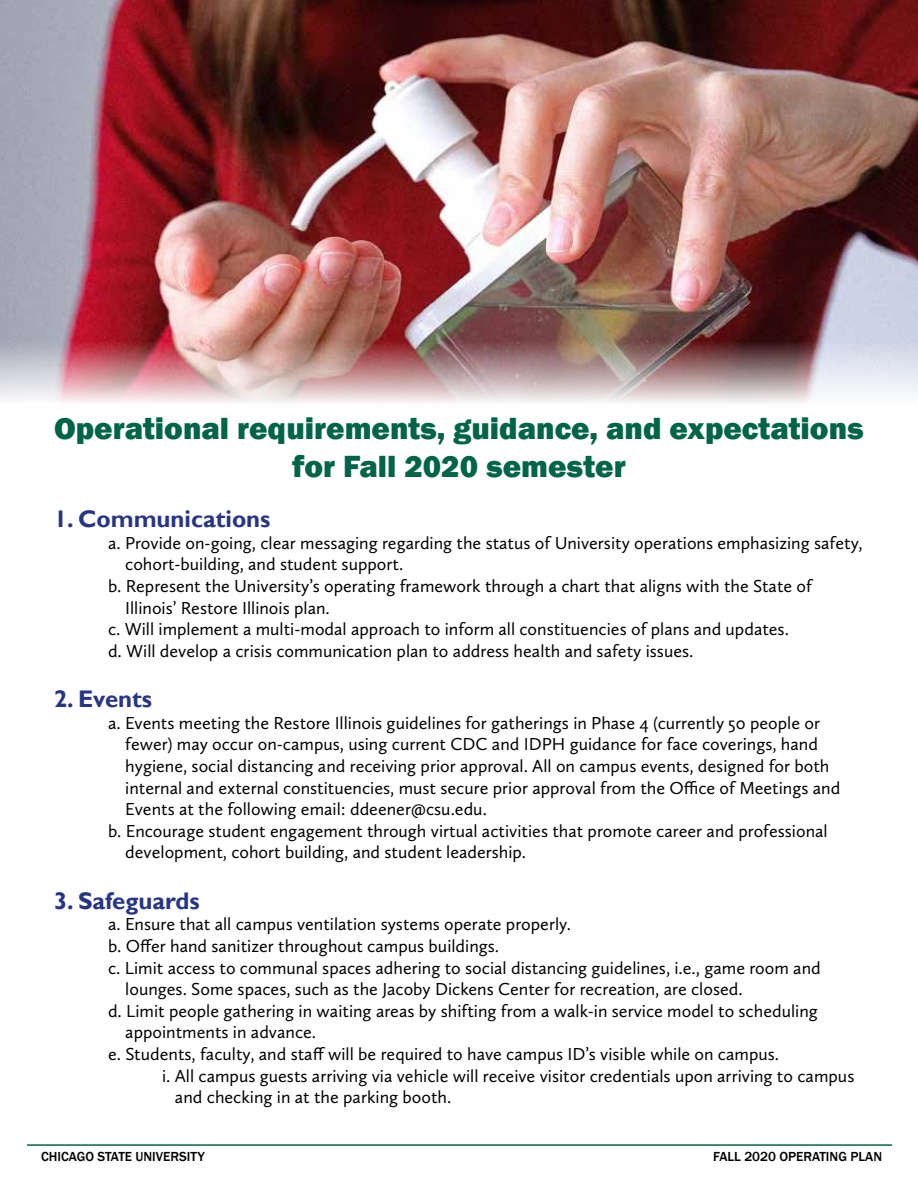
<style>
.page{position:relative;width:918px;height:1188px;background:#fff}
.page>*{position:absolute;margin:0;border:0;box-sizing:border-box;transform-origin:0 0}
.t1{font:800 31.5px/37.8px "Franklin Gothic";color:#006548;text-align:center}
.t2{font:700 24px "Gill Sans";color:#283583}
.t3{font:18px "Calluna Sans";color:#000}
.t4{font:500 13.5px "Franklin Gothic";color:#000}
</style>
<div class="page">
<hr style="left:27px;top:1144px;width:865px;height:2px;background:#006548">
<img style="left:0;top:0;width:918px;height:402px">
<h1 class="t1" style="left:54px;top:409px;width:811px">Operational requirements, guidance, and expectations for Fall 2020 semester</h1>
<h2 class="t2" style="left:54px;top:505px;width:218px">1. Communications</h2>
<p class="t3" style="left:108px;top:532px;width:756px">a. Provide on-going, clear messaging regarding the status of University operations emphasizing safety,</p>
<p class="t3" style="left:125px;top:553px;width:280px">cohort-building, and student support.</p>
<p class="t3" style="left:108px;top:575px;width:706px">b. Represent the University’s operating framework through a chart that aligns with the State of</p>
<p class="t3" style="left:125px;top:597px;width:206px">Illinois’ Restore Illinois plan.</p>
<p class="t3" style="left:108px;top:618px;width:683px">c. Will implement a multi-modal approach to inform all constituencies of plans and updates.</p>
<p class="t3" style="left:108px;top:640px;width:587px">d. Will develop a crisis communication plan to address health and safety issues.</p>
<h2 class="t2" style="left:54px;top:685px;width:100px">2. Events</h2>
<p class="t3" style="left:108px;top:712px;width:714px">a. Events meeting the Restore Illinois guidelines for gatherings in Phase 4 (currently 50 people or</p>
<p class="t3" style="left:125px;top:733px;width:694px">fewer) may occur on-campus, using current CDC and IDPH guidance for face coverings, hand</p>
<p class="t3" style="left:125px;top:755px;width:706px">hygiene, social distancing and receiving prior approval. All on campus events, designed for both</p>
<p class="t3" style="left:125px;top:777px;width:717px">internal and external constituencies, must secure prior approval from the Office of Meetings and</p>
<p class="t3" style="left:125px;top:798px;width:363px">Events at the following email: ddeener@csu.edu.</p>
<p class="t3" style="left:108px;top:820px;width:721px">b. Encourage student engagement through virtual activities that promote career and professional</p>
<p class="t3" style="left:125px;top:841px;width:402px">development, cohort building, and student leadership.</p>
<h2 class="t2" style="left:54px;top:886px;width:147px">3. Safeguards</h2>
<p class="t3" style="left:108px;top:913px;width:465px">a. Ensure that all campus ventilation systems operate properly.</p>
<p class="t3" style="left:108px;top:935px;width:393px">b. Offer hand sanitizer throughout campus buildings.</p>
<p class="t3" style="left:108px;top:957px;width:714px">c. Limit access to communal spaces adhering to social distancing guidelines, i.e., game room and</p>
<p class="t3" style="left:125px;top:978px;width:619px">lounges. Some spaces, such as the Jacoby Dickens Center for recreation, are closed.</p>
<p class="t3" style="left:108px;top:1000px;width:711px">d. Limit people gathering in waiting areas by shifting from a walk-in service model to scheduling</p>
<p class="t3" style="left:125px;top:1021px;width:192px">appointments in advance.</p>
<p class="t3" style="left:108px;top:1043px;width:673px">e. Students, faculty, and staff will be required to have campus ID’s visible while on campus.</p>
<p class="t3" style="left:162px;top:1065px;width:694px">i. All campus guests arriving via vehicle will receive visitor credentials upon arriving to campus</p>
<p class="t3" style="left:175px;top:1086px;width:278px">and checking in at the parking booth.</p>
<p class="t4" style="left:41px;top:1148px;width:165px">CHICAGO STATE UNIVERSITY</p>
<p class="t4" style="left:713px;top:1148px;width:171px">FALL 2020 OPERATING PLAN</p>
</div>
